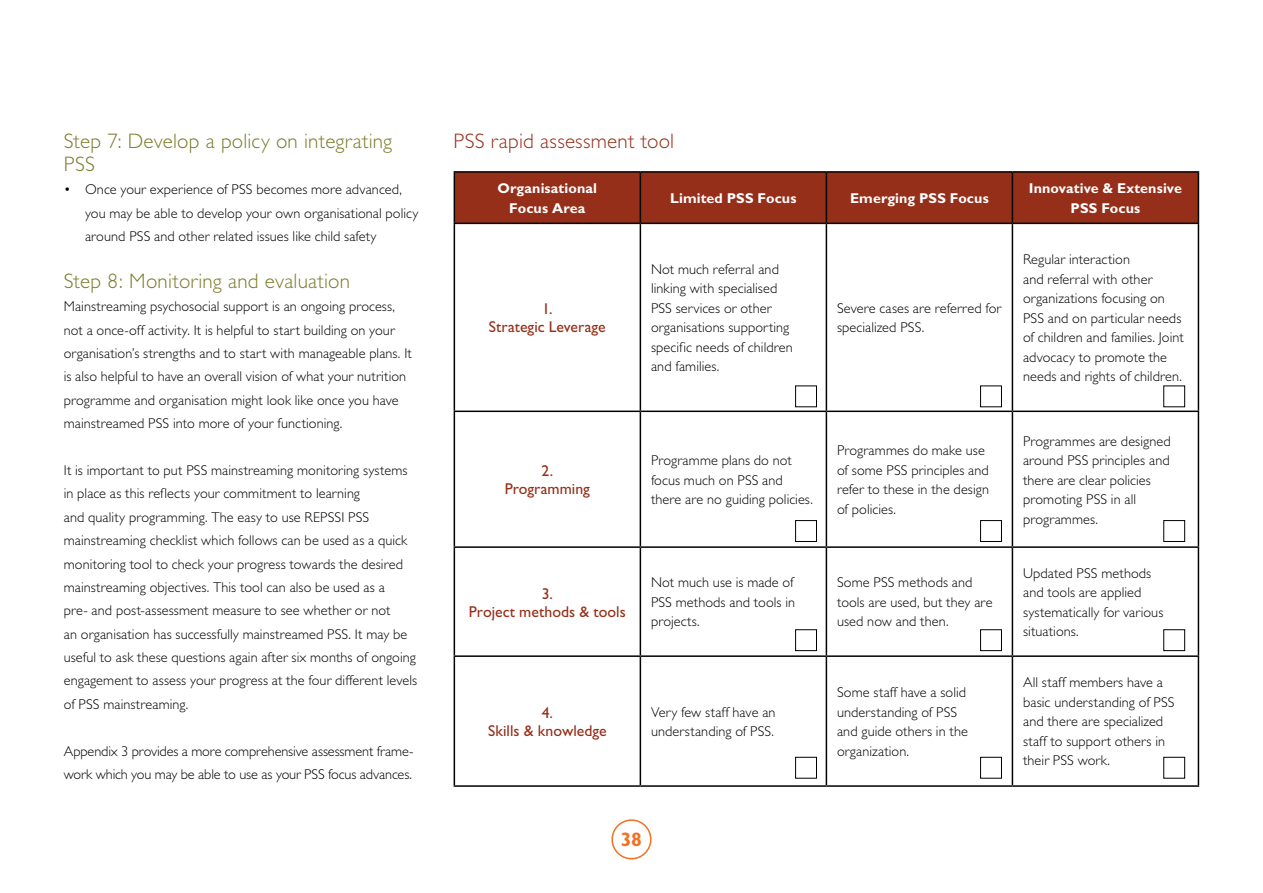
<style>
.page{position:relative;width:1263px;height:893px;background:#fff}
.page>*{position:absolute;margin:0;border:0;box-sizing:border-box;transform-origin:0 0}
.t1{font:300 21px/23.4px "Gill Sans";letter-spacing:.01em;color:#7a7d2b}
.t2{font:300 21px "Gill Sans";letter-spacing:.01em;color:#962f1a}
.t3{font:700 19.5px "Gill Sans";color:#f37021}
.t4{font:15.75px/18px "Gill Sans";color:#962f1a;text-align:center}
.t5{font:300 14.25px/19.5px "Gill Sans";letter-spacing:.005em;color:#000}
.t6{font:700 14.25px/19.5px "Gill Sans";letter-spacing:.005em;color:#fff;text-align:center}
</style>
<div class="page">
<div style="left:611px;top:819px;width:40px;height:40px;border:2px solid #f37021;border-radius:50%"></div>
<div style="left:455px;top:173px;width:743px;height:50px;background:#962f1a"></div>
<hr style="left:454px;top:171px;width:186px;height:2px;background:#000">
<hr style="left:454px;top:173px;width:1px;height:50px;background:#000">
<hr style="left:640px;top:171px;width:186px;height:2px;background:#000">
<hr style="left:640px;top:173px;width:1px;height:50px;background:#000">
<hr style="left:826px;top:171px;width:186px;height:2px;background:#000">
<hr style="left:826px;top:173px;width:1px;height:50px;background:#000">
<hr style="left:1012px;top:171px;width:187px;height:2px;background:#000">
<hr style="left:1012px;top:173px;width:1px;height:50px;background:#000">
<hr style="left:1198px;top:173px;width:1px;height:50px;background:#000">
<hr style="left:454px;top:223px;width:186px;height:1px;background:#000">
<hr style="left:454px;top:224px;width:1px;height:187px;background:#000">
<hr style="left:640px;top:223px;width:186px;height:1px;background:#000">
<hr style="left:640px;top:224px;width:1px;height:187px;background:#000">
<hr style="left:826px;top:223px;width:186px;height:1px;background:#000">
<hr style="left:826px;top:224px;width:1px;height:187px;background:#000">
<hr style="left:1012px;top:223px;width:187px;height:1px;background:#000">
<hr style="left:1012px;top:224px;width:1px;height:187px;background:#000">
<hr style="left:1198px;top:224px;width:1px;height:187px;background:#000">
<hr style="left:454px;top:411px;width:186px;height:1px;background:#000">
<hr style="left:454px;top:412px;width:1px;height:134px;background:#000">
<hr style="left:640px;top:411px;width:186px;height:1px;background:#000">
<hr style="left:640px;top:412px;width:1px;height:134px;background:#000">
<hr style="left:826px;top:411px;width:186px;height:1px;background:#000">
<hr style="left:826px;top:412px;width:1px;height:134px;background:#000">
<hr style="left:1012px;top:411px;width:187px;height:1px;background:#000">
<hr style="left:1012px;top:412px;width:1px;height:134px;background:#000">
<hr style="left:1198px;top:412px;width:1px;height:134px;background:#000">
<hr style="left:454px;top:546px;width:186px;height:2px;background:#000">
<hr style="left:454px;top:548px;width:1px;height:107px;background:#000">
<hr style="left:640px;top:546px;width:186px;height:2px;background:#000">
<hr style="left:640px;top:548px;width:1px;height:107px;background:#000">
<hr style="left:826px;top:546px;width:186px;height:2px;background:#000">
<hr style="left:826px;top:548px;width:1px;height:107px;background:#000">
<hr style="left:1012px;top:546px;width:187px;height:2px;background:#000">
<hr style="left:1012px;top:548px;width:1px;height:107px;background:#000">
<hr style="left:1198px;top:548px;width:1px;height:107px;background:#000">
<hr style="left:454px;top:655px;width:186px;height:2px;background:#000">
<hr style="left:454px;top:657px;width:1px;height:128px;background:#000">
<hr style="left:640px;top:655px;width:186px;height:2px;background:#000">
<hr style="left:640px;top:657px;width:1px;height:128px;background:#000">
<hr style="left:826px;top:655px;width:186px;height:2px;background:#000">
<hr style="left:826px;top:657px;width:1px;height:128px;background:#000">
<hr style="left:1012px;top:655px;width:187px;height:2px;background:#000">
<hr style="left:1012px;top:657px;width:1px;height:128px;background:#000">
<hr style="left:1198px;top:657px;width:1px;height:128px;background:#000">
<hr style="left:454px;top:785px;width:186px;height:2px;background:#000">
<hr style="left:640px;top:785px;width:186px;height:2px;background:#000">
<hr style="left:826px;top:785px;width:186px;height:2px;background:#000">
<hr style="left:1012px;top:785px;width:187px;height:2px;background:#000">
<div style="left:795px;top:757px;width:22px;height:22px;border:1px solid #000"></div>
<div style="left:980px;top:757px;width:22px;height:22px;border:1px solid #000"></div>
<div style="left:1163px;top:757px;width:22px;height:22px;border:1px solid #000"></div>
<div style="left:795px;top:629px;width:22px;height:22px;border:1px solid #000"></div>
<div style="left:980px;top:629px;width:22px;height:22px;border:1px solid #000"></div>
<div style="left:1163px;top:629px;width:22px;height:22px;border:1px solid #000"></div>
<div style="left:795px;top:520px;width:22px;height:22px;border:1px solid #000"></div>
<div style="left:980px;top:520px;width:22px;height:22px;border:1px solid #000"></div>
<div style="left:1163px;top:520px;width:22px;height:22px;border:1px solid #000"></div>
<div style="left:795px;top:385px;width:22px;height:22px;border:1px solid #000"></div>
<div style="left:980px;top:385px;width:22px;height:22px;border:1px solid #000"></div>
<h1 class="t1" style="left:64px;top:129px;width:330px">Step 7: Develop a policy on integrating<br>PSS</h1>
<p class="t5" style="left:85px;top:178px;width:335px;line-height:23.4px;text-indent:-21px">• Once your experience of PSS becomes more advanced, you may be able to develop your own organisational policy around PSS and other related issues like child safety</p>
<h1 class="t1" style="left:64px;top:269px;width:288px">Step 8: Monitoring and evaluation</h1>
<p class="t5" style="left:64px;top:295px;width:350px;line-height:23.4px">Mainstreaming psychosocial support is an ongoing process, not a once-off activity. It is helpful to start building on your organisation’s strengths and to start with manageable plans. It is also helpful to have an overall vision of what your nutrition programme and organisation might look like once you have mainstreamed PSS into more of your functioning.</p>
<p class="t5" style="left:64px;top:459px;width:355px;line-height:23.4px">It is important to put PSS mainstreaming monitoring systems in place as this reflects your commitment to learning<br>and quality programming. The easy to use REPSSI PSS mainstreaming checklist which follows can be used as a quick monitoring tool to check your progress towards the desired mainstreaming objectives. This tool can also be used as a<br>pre- and post-assessment measure to see whether or not<br>an organisation has successfully mainstreamed PSS. It may be useful to ask these questions again after six months of ongoing engagement to assess your progress at the four different levels of PSS mainstreaming.</p>
<p class="t5" style="left:64px;top:739px;width:351px;line-height:23.4px">Appendix 3 provides a more comprehensive assessment frame&shy;work which you may be able to use as your PSS focus advances.</p>
<h1 class="t2" style="left:454px;top:129px;width:222px">PSS rapid assessment tool</h1>
<p class="t6" style="left:497px;top:179px;width:101px">Organisational<br>Focus Area</p>
<p class="t6" style="left:670px;top:188px;width:128px">Limited PSS Focus</p>
<p class="t6" style="left:850px;top:188px;width:140px">Emerging PSS Focus</p>
<p class="t6" style="left:1029px;top:179px;width:155px">Innovative &amp; Extensive<br>PSS Focus</p>
<p class="t4" style="left:489px;top:300px;width:118px">1.<br>Strategic Leverage</p>
<p class="t5" style="left:651px;top:260px;width:143px">Not much referral and linking with specialised<br>PSS services or other organisations supporting specific needs of children and families.</p>
<p class="t5" style="left:837px;top:299px;width:166px">Severe cases are referred for specialized PSS.</p>
<p class="t5" style="left:1023px;top:250px;width:162px">Regular interaction<br>and referral with other organizations focusing on<br>PSS and on particular needs of children and families. Joint advocacy to promote the needs and rights of children.</p>
<p class="t4" style="left:505px;top:462px;width:87px">2.<br>Programming</p>
<p class="t5" style="left:651px;top:451px;width:163px">Programme plans do not focus much on PSS and there are no guiding policies.</p>
<p class="t5" style="left:837px;top:441px;width:153px">Programmes do make use of some PSS principles and refer to these in the design of policies.</p>
<p class="t5" style="left:1023px;top:431px;width:149px">Programmes are designed around PSS principles and there are clear policies promoting PSS in all programmes.</p>
<p class="t4" style="left:469px;top:584px;width:158px">3.<br>Project methods &amp; tools</p>
<p class="t5" style="left:651px;top:573px;width:146px;text-align:justify">Not much use is made of PSS methods and tools in projects.</p>
<p class="t5" style="left:837px;top:573px;width:157px">Some PSS methods and tools are used, but they are used now and then.</p>
<p class="t5" style="left:1023px;top:563px;width:142px">Updated PSS methods and tools are applied systematically for various situations.</p>
<p class="t4" style="left:488px;top:704px;width:120px">4.<br>Skills &amp; knowledge</p>
<p class="t5" style="left:651px;top:702px;width:126px">Very few staff have an understanding of PSS.</p>
<h2 class="t3" style="left:621px;top:828px;width:23px">38</h2>
<p class="t5" style="left:837px;top:683px;width:132px">Some staff have a solid understanding of PSS and guide others in the organization.</p>
<p class="t5" style="left:1023px;top:673px;width:153px">All staff members have a basic understanding of PSS and there are specialized staff to support others in their PSS work.</p>
</div>
